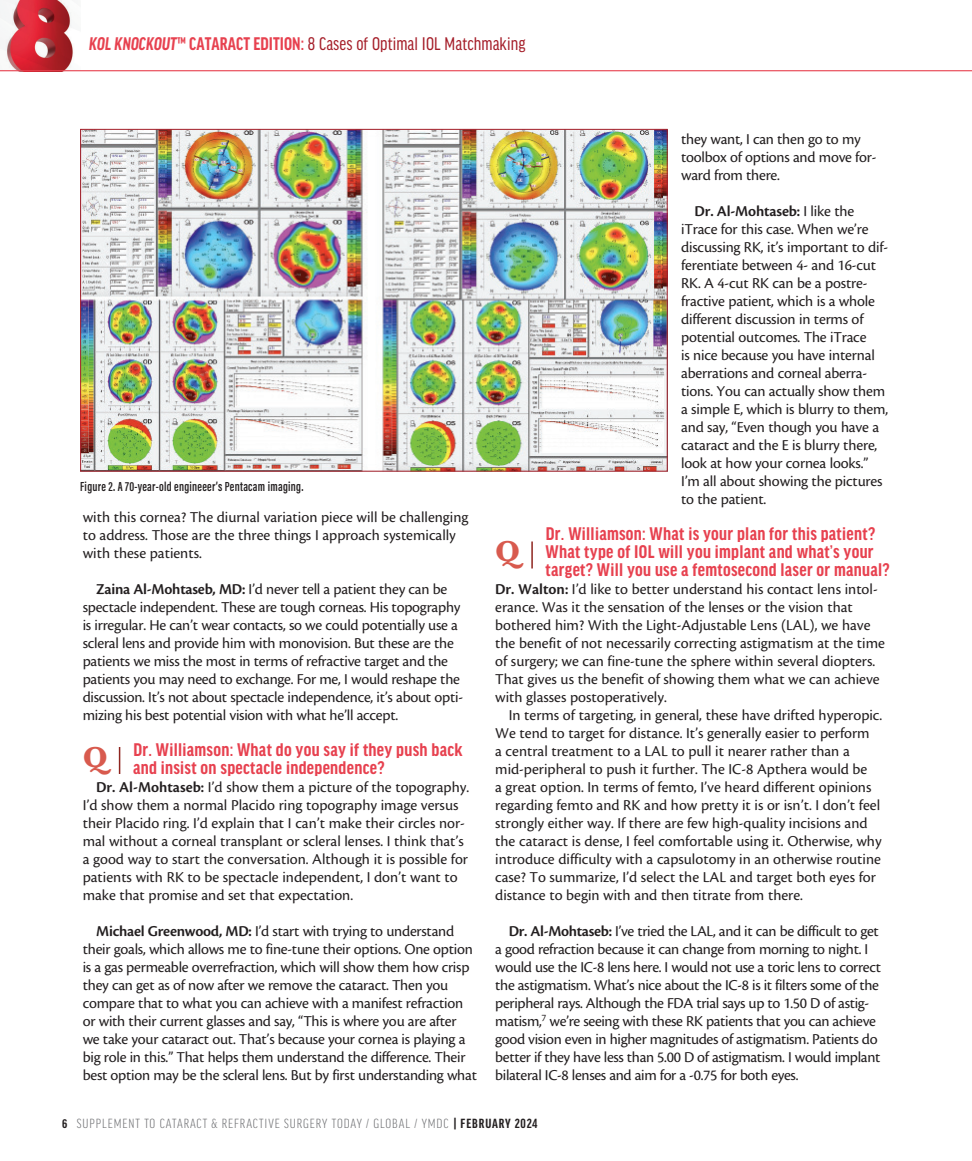
<style>
.page{position:relative;width:972px;height:1161px;background:#fff}
.page>*{position:absolute;margin:0;border:0;box-sizing:border-box;transform-origin:0 0}
.t1{font:700 30px "Baskerville";color:#d85a4e}
.Subhead_2{font:700 condensed 19.5px/18px "Good Headline Pro";letter-spacing:.015em;color:#e7414f}
.t2{font:19.5px "Good Headline Pro Cond News";letter-spacing:.005em;color:#a51e29;scale:.95 1}
.body{font:15.75px/18px "Cronos Pro";letter-spacing:-.01em;color:#231f20}
.Subhead_2-2{font:15.75px/18px "Cronos Pro";color:#231f20}
.t3{font:300 extra-condensed 14.1px "Good Headline Pro";letter-spacing:.06em;color:#6c6d70;scale:1.11 1}
.t4{font:600 13.5px "Acumin Pro Extra Cond";letter-spacing:.02em;color:#231f20}
.s1{font-family:"Good Headline Pro";font-weight:700;font-style:italic;font-stretch:condensed;color:#e7414f}
.s2{font-family:"Good Headline Pro";font-weight:700;font-stretch:condensed;color:#e7414f}
.s3{font-weight:600}
.s4{font-weight:700;font-size:13.35px;color:#231f20}
.s5{font-weight:700;color:#231f20}
</style>
<div class="page">
<img style="left:0;top:0;width:73px;height:70px">
<hr style="left:0;top:70px;width:972px;height:1px;background:#e7414f">
<svg style="left:119px;top:747px;width:1px;height:27px"></svg>
<hr style="left:531px;top:542px;width:2px;height:26px;background:#8e251f">
<img style="left:82px;top:131px;width:584px;height:339px">
<p class="t2" style="left:89px;top:34px;width:461px"><span class="s1">KOL KNOCKOUT™</span> <span class="s2">CATARACT EDITION:</span> 8 Cases of Optimal IOL Matchmaking</p>
<p class="t4" style="left:80px;top:478px;width:225px">Figure 2. A 70-year-old engineeer’s Pentacam imaging.</p>
<p class="body" style="left:681px;top:130px;width:197px">they want, I can then go to my toolbox of options and move for&shy;ward from there.</p>
<p class="body" style="left:681px;top:202px;width:209px;text-indent:14px"><span class="s3">Dr. Al-Mohtaseb:</span> I like the iTrace for this case. When we’re discussing RK, it’s important to dif&shy;ferentiate between 4- and 16-cut<br>RK. A 4-cut RK can be a postre&shy;fractive patient, which is a whole different discussion in terms of potential outcomes. The iTrace<br>is nice because you have internal aberrations and corneal aberra&shy;tions. You can actually show them a simple E, which is blurry to them, and say, “Even though you have a cataract and the E is blurry there, look at how your cornea looks.”<br>I’m all about showing the pictures to the patient.</p>
<p class="body" style="left:83px;top:508px;width:387px">with this cornea? The diurnal variation piece will be challenging to address. Those are the three things I approach systemically with these patients.</p>
<p class="body" style="left:83px;top:580px;width:382px;text-indent:14px"><span class="s3">Zaina Al-Mohtaseb, MD:</span> I’d never tell a patient they can be spectacle independent. These are tough corneas. His topography is irregular. He can’t wear contacts, so we could potentially use a scleral lens and provide him with monovision. But these are the patients we miss the most in terms of refractive target and the patients you may need to exchange. For me, I would reshape the discussion. It’s not about spectacle independence, it’s about opti&shy;mizing his best potential vision with what he’ll accept.</p>
<p class="t1" style="left:83px;top:736px;width:26px">Q</p>
<p class="Subhead_2" style="left:133px;top:741px;width:331px">Dr. Williamson: What do you say if they push back and insist on spectacle independence?</p>
<p class="body" style="left:83px;top:778px;width:388px;text-indent:14px"><span class="s3">Dr. Al-Mohtaseb:</span> I’d show them a picture of the topography.<br>I’d show them a normal Placido ring topography image versus their Placido ring. I’d explain that I can’t make their circles nor&shy;mal without a corneal transplant or scleral lenses. I think that’s a good way to start the conversation. Although it is possible for patients with RK to be spectacle independent, I don’t want to make that promise and set that expectation.</p>
<p class="body" style="left:83px;top:922px;width:396px;text-indent:14px"><span class="s3">Michael Greenwood, MD:</span> I’d start with trying to understand their goals, which allows me to fine-tune their options. One option is a gas permeable overrefraction, which will show them how crisp they can get as of now after we remove the cataract. Then you compare that to what you can achieve with a manifest refraction or with their current glasses and say, “This is where you are after we take your cataract out. That’s because your cornea is playing a big role in this.” That helps them understand the difference. Their best option may be the scleral lens. But by first understanding what</p>
<p class="Subhead_2" style="left:546px;top:525px;width:346px">Dr. Williamson: What is your plan for this patient?<br>What type of IOL will you implant and what’s your target? Will you use a femtosecond laser or manual?</p>
<p class="Subhead_2-2" style="left:495px;top:580px;width:391px"><span class="s3">Dr. Walton:</span> I’d like to better understand his contact lens intol&shy;erance. Was it the sensation of the lenses or the vision that bothered him? With the Light-Adjustable Lens (LAL), we have the benefit of not necessarily correcting astigmatism at the time of surgery; we can fine-tune the sphere within several diopters.<br>That gives us the benefit of showing them what we can achieve with glasses postoperatively.</p>
<p class="body" style="left:495px;top:706px;width:389px;text-indent:14px">In terms of targeting, in general, these have drifted hyperopic.<br>We tend to target for distance. It’s generally easier to perform<br>a central treatment to a LAL to pull it nearer rather than a mid-peripheral to push it further. The IC-8 Apthera would be<br>a great option. In terms of femto, I’ve heard different opinions regarding femto and RK and how pretty it is or isn’t. I don’t feel strongly either way. If there are few high-quality incisions and the cataract is dense, I feel comfortable using it. Otherwise, why introduce difficulty with a capsulotomy in an otherwise routine case? To summarize, I’d select the LAL and target both eyes for distance to begin with and then titrate from there.</p>
<p class="body" style="left:495px;top:922px;width:387px;text-indent:14px"><span class="s3">Dr. Al-Mohtaseb:</span> I’ve tried the LAL, and it can be difficult to get a good refraction because it can change from morning to night. I would use the IC-8 lens here. I would not use a toric lens to correct the astigmatism. What’s nice about the IC-8 is it filters some of the peripheral rays. Although the FDA trial says up to 1.50 D of astig&shy;matism,<sup>7</sup> we’re seeing with these RK patients that you can achieve good vision even in higher magnitudes of astigmatism. Patients do better if they have less than 5.00 D of astigmatism. I would implant bilateral IC-8 lenses and aim for a -0.75 for both eyes.</p>
<p class="t1" style="left:495px;top:530px;width:26px">Q</p>
<p class="t3" style="left:62px;top:1117px;width:430px"><span class="s4">6</span> SUPPLEMENT TO CATARACT &amp; REFRACTIVE SURGERY TODAY / GLOBAL / YMDC <span class="s5">| FEBRUARY 2024</span></p>
</div>
